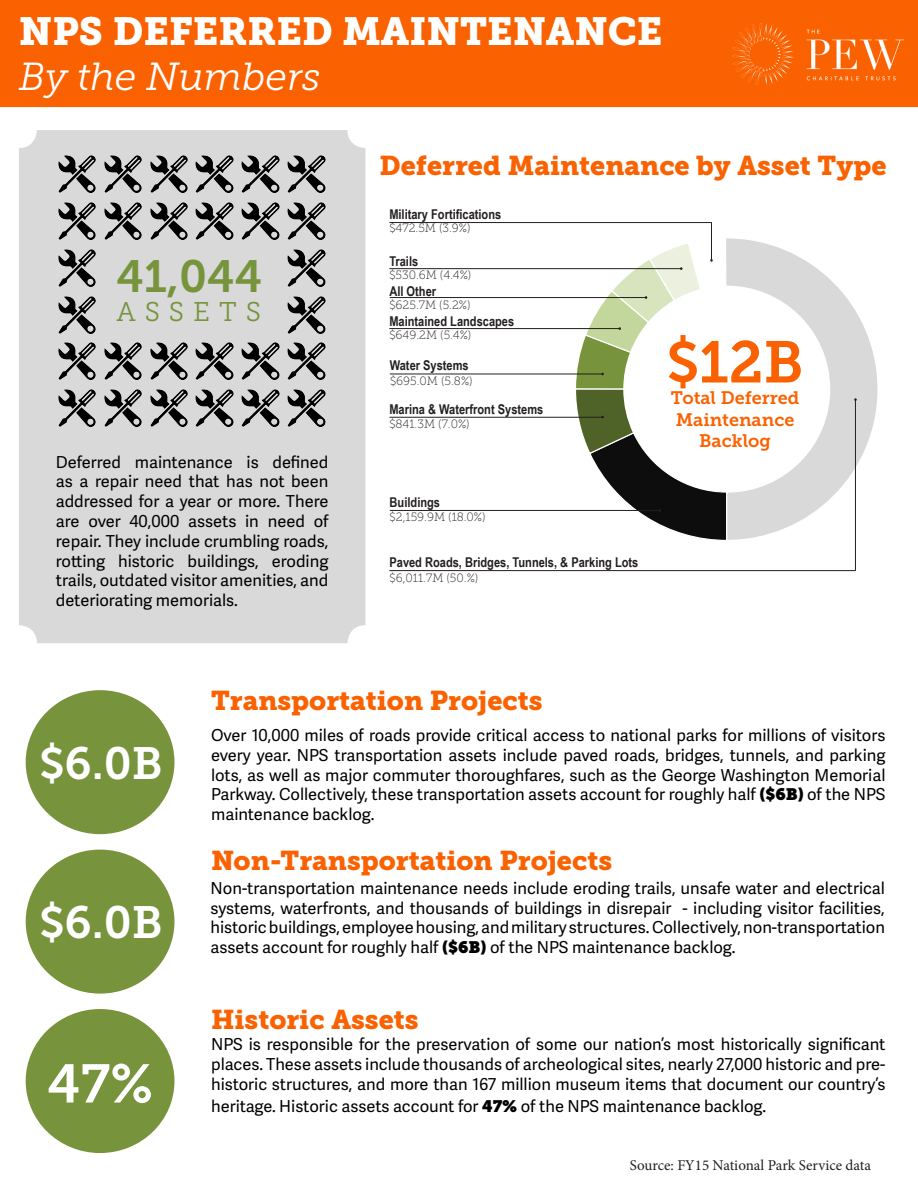
<style>
.page{position:relative;width:918px;height:1188px;background:#fff}
.page>*{position:absolute;margin:0;border:0;box-sizing:border-box;transform-origin:0 0}
.t1{font:58.5px "Museo Slab 700";color:#fa6100}
.t2{font:54px "Museo Slab 700";color:#fff}
.t3{font:45px "Museo Slab 700";color:#fff}
.t4{font:45px "Museo Slab 700";color:#77933c}
.t5{font:39px "Museo Slab 900";color:#fff}
.t6{font:italic 39px "Museo Slab 300";color:#fff}
.t7{font:27px "Museo Slab 900";color:#fa6100}
.t8{font:27px "Museo Slab 300";letter-spacing:.33em;color:#77933c}
.t9{font:18px/21.6px "Museo Slab 700";color:#fa6100}
.t10{font:16.5px/19.8px "Adelle Sans";color:#000;text-align:justify}
.t11{font:15px "Minion Pro";color:#231f20}
.t12{font:700 13.5px "Arial Narrow";color:#231f20}
.t13{font:12px "Museo Slab 100";color:#231f20}
.s1{font-family:"Museo Slab"}
</style>
<div class="page">
<div style="left:0;top:0;width:918px;height:108px;background:#fa6100"></div>
<img style="left:733px;top:24px;width:171px;height:60px">
<svg style="left:728px;top:238px;width:150px;height:304px"></svg>
<hr style="left:389px;top:570px;width:466px;height:1px;background:#231f20">
<hr style="left:389px;top:222px;width:323px;height:1px;background:#231f20">
<hr style="left:389px;top:268px;width:292px;height:1px;background:#231f20">
<hr style="left:390px;top:297px;width:256px;height:1px;background:#231f20">
<hr style="left:389px;top:328px;width:231px;height:1px;background:#231f20">
<hr style="left:390px;top:510px;width:270px;height:1px;background:#231f20">
<hr style="left:390px;top:374px;width:213px;height:1px;background:#231f20">
<hr style="left:389px;top:417px;width:214px;height:1px;background:#231f20">
<svg style="left:574px;top:238px;width:154px;height:302px"></svg>
<hr style="left:711px;top:222px;width:1px;height:38px;background:#231f20">
<hr style="left:855px;top:400px;width:1px;height:171px;background:#231f20">
<div style="left:26px;top:1009px;width:148px;height:144px;background:#77933c;border-radius:50%"></div>
<div style="left:26px;top:690px;width:148px;height:144px;background:#77933c;border-radius:50%"></div>
<div style="left:26px;top:850px;width:148px;height:144px;background:#77933c;border-radius:50%"></div>
<div style="left:19px;top:130px;width:346px;height:513px;background:#d9d9d9;border-radius:18px"></div>
<img style="left:58px;top:155px;width:38px;height:272px">
<img style="left:287px;top:155px;width:39px;height:272px">
<img style="left:104px;top:155px;width:38px;height:85px">
<img style="left:150px;top:155px;width:38px;height:85px">
<img style="left:195px;top:155px;width:39px;height:85px">
<img style="left:241px;top:155px;width:39px;height:85px">
<img style="left:104px;top:342px;width:38px;height:85px">
<img style="left:150px;top:342px;width:38px;height:85px">
<img style="left:195px;top:342px;width:39px;height:85px">
<img style="left:241px;top:342px;width:39px;height:85px">
<p class="t5" style="left:19px;top:8px;width:645px">NPS DEFERRED MAINTENANCE</p>
<p class="t6" style="left:19px;top:55px;width:303px">By the Numbers</p>
<p class="t4" style="left:117px;top:251px;width:147px">41,044</p>
<p class="t8" style="left:117px;top:297px;width:146px">ASSETS</p>
<p class="t10" style="left:56px;top:451px;width:274px">Deferred maintenance is defined as a repair need that has not been addressed for a year or more. There are over 40,000 assets in need of repair. They include crumbling roads, rotting historic buildings, eroding trails, outdated visitor amenities, and deteriorating memorials.</p>
<p class="t7" style="left:380px;top:150px;width:509px">Deferred Maintenance by Asset Type</p>
<p class="t12" style="left:389px;top:204px;width:113px">Military Fortifications</p>
<p class="t13" style="left:389px;top:222px;width:83px">$472.5M (3.9%)</p>
<p class="t12" style="left:389px;top:251px;width:30px">Trails</p>
<p class="t13" style="left:389px;top:268px;width:84px">$530.6M (4.4%)</p>
<p class="t12" style="left:389px;top:281px;width:48px">All Other</p>
<p class="t13" style="left:389px;top:298px;width:83px">$625.7M (5.2%)</p>
<p class="t12" style="left:389px;top:311px;width:126px">Maintained Landscapes</p>
<p class="t13" style="left:389px;top:328px;width:84px">$649.2M (5.4%)</p>
<p class="t12" style="left:390px;top:355px;width:80px">Water Systems</p>
<p class="t13" style="left:390px;top:374px;width:84px">$695.0M (5.8%)</p>
<p class="t12" style="left:389px;top:399px;width:155px">Marina &amp; Waterfront Systems</p>
<p class="t13" style="left:389px;top:418px;width:82px">$841.3M (7.0%)</p>
<p class="t12" style="left:390px;top:492px;width:52px">Buildings</p>
<p class="t13" style="left:390px;top:510px;width:97px">$2,159.9M (18.0%)</p>
<p class="t12" style="left:389px;top:552px;width:250px">Paved Roads, Bridges, Tunnels, &amp; Parking Lots</p>
<p class="t13" style="left:390px;top:572px;width:90px">$6,011.7M (50.%)</p>
<p class="t1" style="left:667px;top:329px;width:139px">$12B</p>
<p class="t9" style="left:671px;top:387px;width:130px">Total Deferred<br>Maintenance</p>
<p class="t9" style="left:699px;top:430px;width:73px">Backlog</p>
<p class="t3" style="left:40px;top:738px;width:125px">$6.0B</p>
<p class="t3" style="left:40px;top:897px;width:125px">$6.0B</p>
<p class="t2" style="left:47px;top:1053px;width:107px">47%</p>
<p class="t7" style="left:211px;top:685px;width:333px">Transportation Projects</p>
<p class="t10" style="left:211px;top:725px;width:676px">Over 10,000 miles of roads provide critical access to national parks for millions of visitors every year. NPS transportation assets include paved roads, bridges, tunnels, and parking lots, as well as major commuter thoroughfares, such as the George Washington Memorial Parkway. Collectively, these transportation assets account for roughly half <span class="s1">($6B)</span> of the NPS maintenance backlog.</p>
<p class="t7" style="left:211px;top:845px;width:403px">Non-Transportation Projects</p>
<p class="t10" style="left:211px;top:878px;width:676px">Non-transportation maintenance needs include eroding trails, unsafe water and electrical systems, waterfronts, and thousands of buildings in disrepair - including visitor facilities, historic buildings, employee housing, and military structures.Collectively, non-transportation assets account for roughly half <span class="s1">($6B)</span> of the NPS maintenance backlog.</p>
<p class="t7" style="left:211px;top:1004px;width:209px">Historic Assets</p>
<p class="t10" style="left:211px;top:1034px;width:676px">NPS is responsible for the preservation of some our nation’s most historically significant places. These assets include thousands of archeological sites, nearly 27,000 historic and pre&shy;historic structures, and more than 167 million museum items that document our country’s</p>
<p class="t10" style="left:211px;top:1095px;width:557px">heritage. Historic assets account for <span class="s1">47%</span> of the NPS maintenance backlog.</p>
<p class="t11" style="left:630px;top:1155px;width:243px">Source: FY15 National Park Service data</p>
</div>
